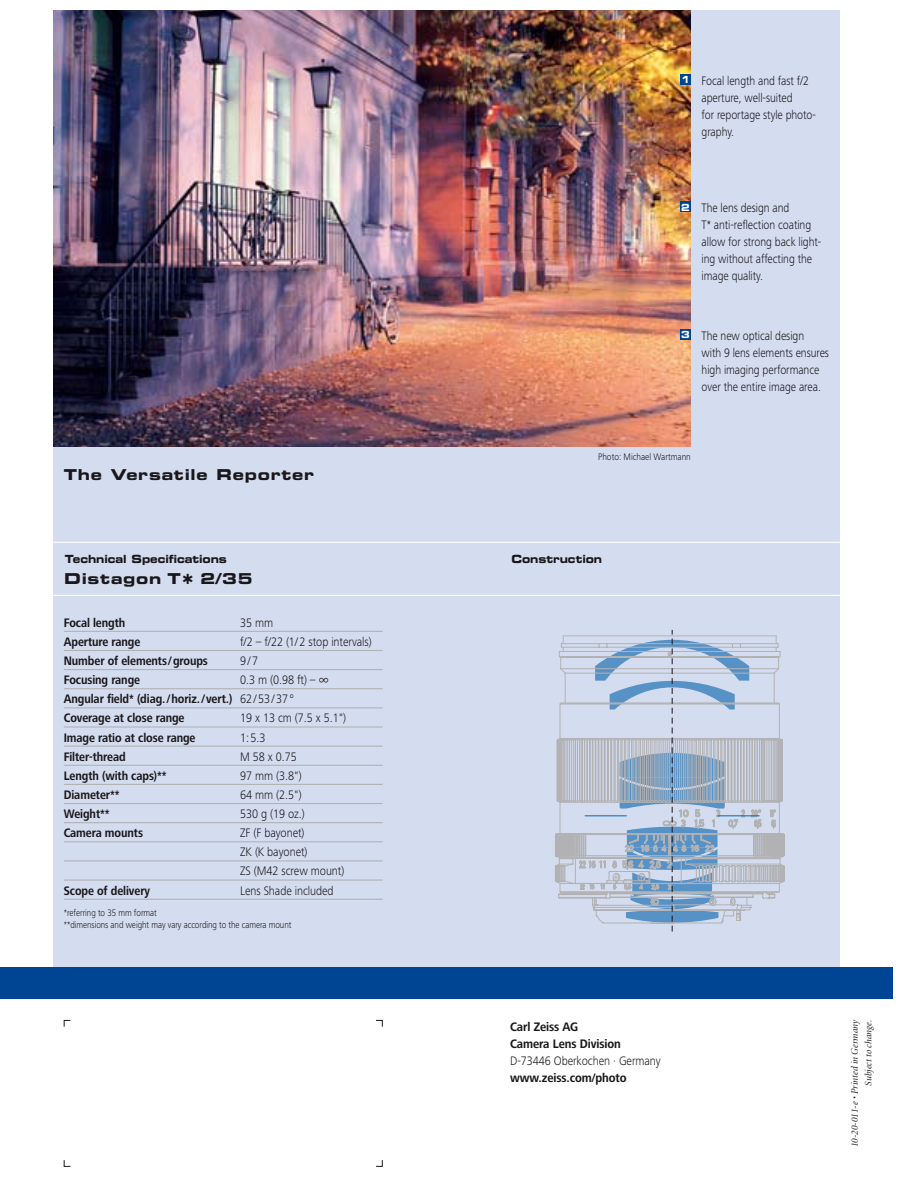
<style>
.page{position:relative;width:918px;height:1188px;background:#fff}
.page>*{position:absolute;margin:0;border:0;box-sizing:border-box;transform-origin:0 0}
.t1{font:15px "Eurostile Bold Extended Two";letter-spacing:.05em;color:#1a171b}
.t2{font:300 12.75px/17px "Frutiger Next LT";letter-spacing:-.005em;color:#1a171b;scale:.87 1}
.t3{font:700 12.75px/19.2px "Frutiger Next LT";letter-spacing:-.005em;color:#1a171b;scale:.87 1}
.t4{font:300 12.75px/19.2px "Frutiger Next LT";letter-spacing:-.005em;color:#1a171b;scale:.9 1}
.t5{font:700 12.75px/17px "Frutiger Next LT";letter-spacing:-.005em;color:#1a171b;scale:.9 1}
.t6{font:11.25px "Eurostile Bold Extended Two";letter-spacing:-.005em;color:#1a171b;scale:.9 1}
.t7{font:300 9.75px/11.2px "Frutiger Next LT";letter-spacing:-.005em;color:#1a171b;scale:.87 1}
.t8{font:italic 9.75px/13.5px "Minion Display";letter-spacing:.01em;color:#1a171b;text-align:right}
.t9{font:300 9.75px "Frutiger Next LT";letter-spacing:-.005em;color:#1a171b;scale:.9 1}
.t10{font:9.75px "Eurostile Bold Extended Two";color:#fff;scale:.9 1}
.s1{font-weight:300}
.s2{font-weight:300;font-size:15.75px}
</style>
<div class="page">
<div style="left:53px;top:10px;width:787px;height:957px;background:#d4ddef"></div>
<div style="left:0;top:967px;width:893px;height:32px;background:#004494"></div>
<svg style="left:555px;top:630px;width:229px;height:301px"></svg>
<img style="left:53px;top:10px;width:638px;height:436px">
<div style="left:680px;top:74px;width:11px;height:11px;background:#004494"></div>
<div style="left:680px;top:202px;width:11px;height:10px;background:#004494"></div>
<div style="left:680px;top:329px;width:11px;height:11px;background:#004494"></div>
<hr style="left:53px;top:595px;width:787px;height:1px;background:#fff">
<hr style="left:53px;top:542px;width:787px;height:1px;background:#fff">
<hr style="left:64px;top:631px;width:319px;height:1px;background:#b1b2b4">
<hr style="left:64px;top:650px;width:319px;height:1px;background:#b1b2b4">
<hr style="left:64px;top:669px;width:319px;height:1px;background:#b1b2b4">
<hr style="left:64px;top:688px;width:319px;height:1px;background:#b1b2b4">
<hr style="left:64px;top:707px;width:319px;height:1px;background:#b1b2b4">
<hr style="left:64px;top:726px;width:319px;height:2px;background:#b1b2b4">
<hr style="left:64px;top:746px;width:319px;height:1px;background:#b1b2b4">
<hr style="left:64px;top:765px;width:319px;height:1px;background:#b1b2b4">
<hr style="left:64px;top:784px;width:319px;height:1px;background:#b1b2b4">
<hr style="left:64px;top:803px;width:319px;height:1px;background:#b1b2b4">
<hr style="left:64px;top:822px;width:319px;height:1px;background:#b1b2b4">
<hr style="left:64px;top:841px;width:319px;height:1px;background:#b1b2b4">
<hr style="left:64px;top:860px;width:319px;height:2px;background:#b1b2b4">
<hr style="left:64px;top:880px;width:319px;height:1px;background:#b1b2b4">
<hr style="left:64px;top:899px;width:319px;height:1px;background:#b1b2b4">
<p class="t1" style="left:64px;top:469px;width:252px">The Versatile Reporter</p>
<p class="t6" style="left:65px;top:555px;width:182px">Technical Specifications</p>
<p class="t1" style="left:64px;top:573px;width:118px">Distagon T</p>
<p class="t1" style="left:200px;top:573px;width:54px">2/35</p>
<p class="t3" style="left:64px;top:614px;width:72px">Focal length</p>
<p class="t4" style="left:240px;top:614px;width:38px">35 mm</p>
<p class="t3" style="left:64px;top:633px;width:90px">Aperture range</p>
<p class="t4" style="left:240px;top:633px;width:148px">f/2 – f/22 (1/ 2 stop intervals)</p>
<p class="t3" style="left:64px;top:652px;width:167px">Number of elements / groups</p>
<p class="t4" style="left:240px;top:652px;width:22px">9 / 7</p>
<p class="t3" style="left:64px;top:672px;width:89px">Focusing range</p>
<p class="t3" style="left:64px;top:672px;width:307px;text-indent:176px"><span class="s1">0.3 m (0.98 ft) –</span> <span class="s2">∞<br></span>Angular field* (diag. / horiz. / vert.) <span class="s1">62 / 53 / 37 °<br></span>Coverage at close range</p>
<p class="t4" style="left:240px;top:710px;width:119px">19 x 13 cm (7.5 x 5.1")</p>
<p class="t3" style="left:64px;top:729px;width:153px">Image ratio at close range</p>
<p class="t4" style="left:240px;top:729px;width:30px">1: 5.3</p>
<p class="t3" style="left:64px;top:748px;width:73px">Filter-thread</p>
<p class="t4" style="left:240px;top:748px;width:64px">M 58 x 0.75</p>
<p class="t3" style="left:64px;top:767px;width:120px">Length (with caps)**</p>
<p class="t4" style="left:240px;top:767px;width:70px">97 mm (3.8")</p>
<p class="t3" style="left:64px;top:786px;width:66px">Diameter**</p>
<p class="t4" style="left:240px;top:786px;width:70px">64 mm (2.5")</p>
<p class="t3" style="left:64px;top:805px;width:54px">Weight**</p>
<p class="t4" style="left:240px;top:806px;width:73px">530 g (19 oz.)</p>
<p class="t3" style="left:64px;top:825px;width:93px">Camera mounts</p>
<p class="t4" style="left:240px;top:825px;width:117px">ZF (F bayonet)<br>ZK (K bayonet)<br>ZS (M42 screw mount)</p>
<p class="t3" style="left:64px;top:882px;width:101px">Scope of delivery</p>
<p class="t4" style="left:240px;top:882px;width:105px">Lens Shade included</p>
<p class="t7" style="left:64px;top:909px;width:263px">*referring to 35 mm format<br>**dimensions and weight may vary according to the camera mount</p>
<p class="t10" style="left:681px;top:76px;width:11px">1</p>
<p class="t2" style="left:702px;top:73px;width:133px">Focal length and fast f/2 aperture, well-suited<br>for reportage style photo&shy;graphy.</p>
<p class="t10" style="left:681px;top:204px;width:11px">2</p>
<p class="t2" style="left:702px;top:201px;width:139px">The lens design and<br>T* anti-reflection coating allow for strong back light&shy;ing without affecting the image quality.</p>
<p class="t10" style="left:681px;top:331px;width:11px">3</p>
<p class="t2" style="left:702px;top:328px;width:148px">The new optical design<br>with 9 lens elements ensures high imaging performance over the entire image area.</p>
<p class="t9" style="left:598px;top:453px;width:104px">Photo: Michael Wartmann</p>
<p class="t6" style="left:511px;top:555px;width:102px">Construction</p>
<p class="t5" style="left:510px;top:1019px;width:124px">Carl Zeiss AG<br>Camera Lens Division</p>
<p class="t4" style="left:510px;top:1052px;width:169px">D-73446 Oberkochen · Germany</p>
<p class="t5" style="left:510px;top:1070px;width:131px">www.zeiss.com/photo</p>
<p class="t8" style="left:849px;top:1147px;width:129px;rotate:-90deg">10-20-011-e • Printed in Germany<br>Subject to change.</p>
</div>
